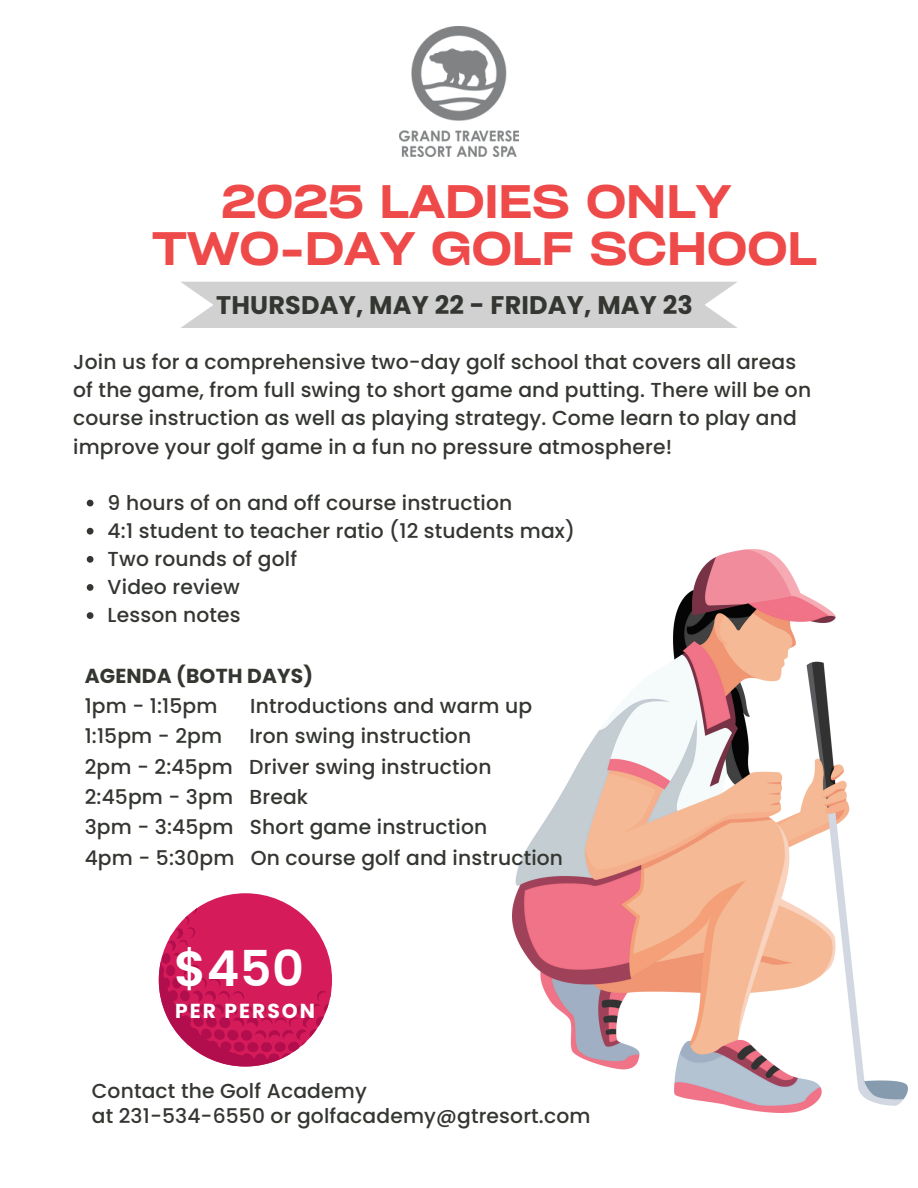
<style>
.page{position:relative;width:918px;height:1188px;background:#fff}
.page>*{position:absolute;margin:0;border:0;box-sizing:border-box;transform-origin:0 0}
.t1{font:600 49.35px "Poppins";color:#fff}
.t2{font:600 expanded 45px "Cy Grotesk";color:#ef4a4a}
.t3{font:700 25.5px "Poppins";letter-spacing:.01em;color:#343731}
.t4{font:500 20.25px/30.3px "Poppins";letter-spacing:.01em;color:#343731}
.t5{font:700 20.25px/30.3px "Poppins";letter-spacing:.01em;color:#343731}
.t6{font:700 20.25px "Poppins";letter-spacing:.1em;color:#fff}
.s1{font-weight:500}
</style>
<div class="page">
<img style="left:513px;top:549px;width:394px;height:564px">
<div style="left:181px;top:282px;width:556px;height:46px;background:#d1d1d2"></div>
<div style="left:159px;top:893px;width:173px;height:174px;background:#d51b5a;border-radius:50%"></div>
<svg style="left:159px;top:908px;width:172px;height:158px"></svg>
<img style="left:400px;top:27px;width:119px;height:129px">
<svg style="left:87px;top:500px;width:6px;height:6px"></svg>
<svg style="left:87px;top:528px;width:6px;height:7px"></svg>
<svg style="left:87px;top:556px;width:6px;height:7px"></svg>
<svg style="left:87px;top:584px;width:6px;height:7px"></svg>
<svg style="left:87px;top:612px;width:6px;height:7px"></svg>
<p class="t2" style="left:222px;top:173px;width:511px">2025 LADIES ONLY</p>
<p class="t2" style="left:152px;top:220px;width:667px">TWO-DAY GOLF SCHOOL</p>
<p class="t3" style="left:216px;top:287px;width:478px">THURSDAY, MAY 22 - FRIDAY, MAY 23</p>
<p class="t4" style="left:73px;top:348px;width:739px;line-height:28.2px">Join us for a comprehensive two-day golf school that covers all areas of the game, from full swing to short game and putting. There will be on course instruction as well as playing strategy. Come learn to play and improve your golf game in a fun no pressure atmosphere!</p>
<h1 class="t4" style="left:108px;top:488px;width:406px">9 hours of on and off course instruction</h1>
<p class="t4" style="left:108px;top:516px;width:469px">4:1 student to teacher ratio (12 students max)</p>
<h2 class="t4" style="left:108px;top:544px;width:191px">Two rounds of golf</h2>
<h4 class="t4" style="left:108px;top:572px;width:134px">Video review</h4>
<p class="t4" style="left:108px;top:600px;width:135px">Lesson notes</p>
<p class="t5" style="left:85px;top:660px;width:230px">AGENDA (BOTH DAYS)<br><span class="s1">1pm - 1:15pm</span></p>
<p class="t4" style="left:250px;top:691px;width:283px">Introductions and warm up</p>
<p class="t4" style="left:85px;top:721px;width:480px;text-indent:165px">Iron swing instruction<br>2pm - 2:45pm Driver swing instruction<br>2:45pm - 3pm Break<br>3pm - 3:45pm Short game instruction<br>4pm - 5:30pm On course golf and instruction</p>
<p class="t4" style="left:85px;top:721px;width:139px">1:15pm - 2pm</p>
<h4 class="t1" style="left:174px;top:934px;width:131px">$450</h4>
<p class="t6" style="left:175px;top:996px;width:141px">PER PERSON</p>
<p class="t4" style="left:92px;top:1079px;width:500px;line-height:24.8px">Contact the Golf Academy<br>at 231-534-6550 or golfacademy@gtresort.com</p>
</div>
